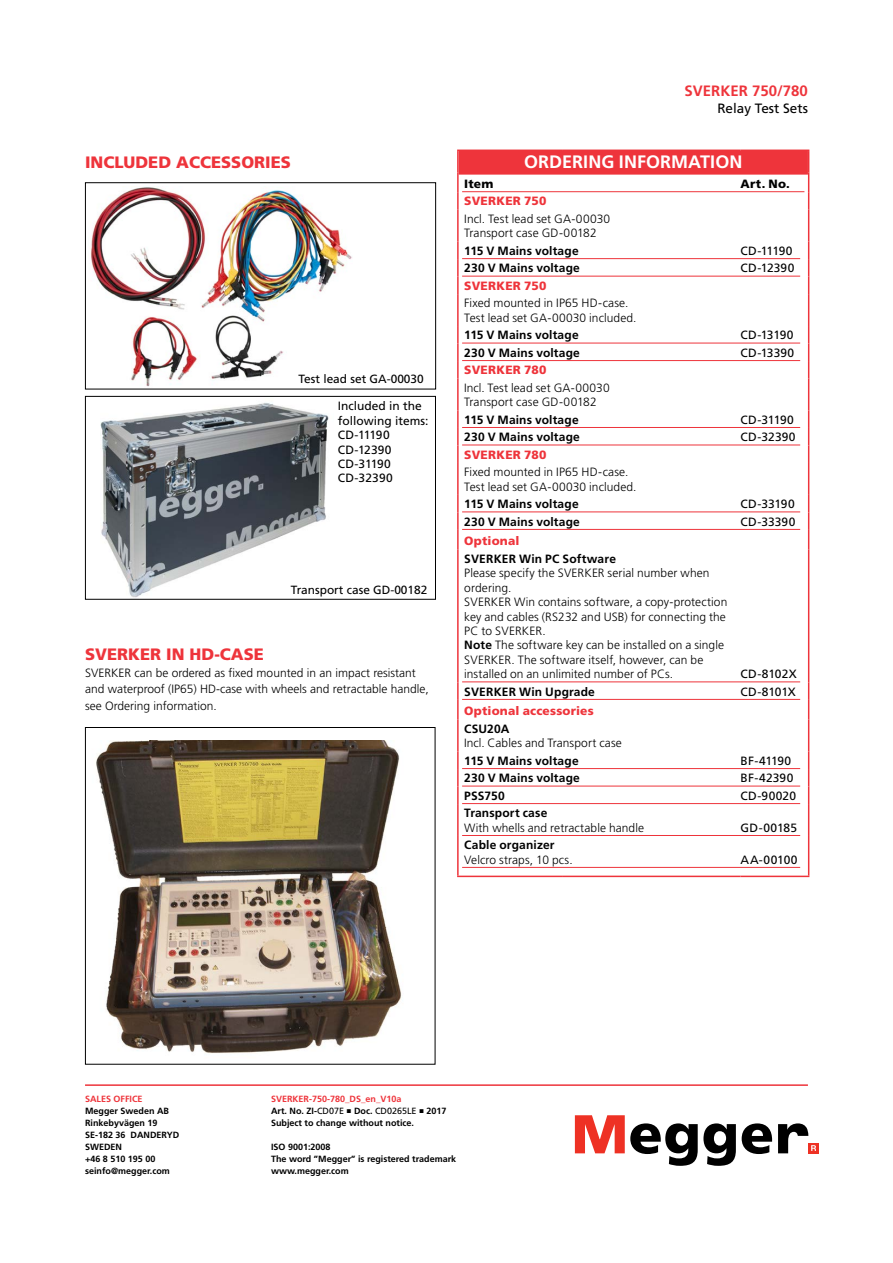
<style>
.page{position:relative;width:893px;height:1263px;background:#fff}
.page>*{position:absolute;margin:0;border:0;box-sizing:border-box;transform-origin:0 0}
.t1{font:700 18px "Frutiger LT Std";color:#fff}
.t2{font:900 16.5px "Frutiger LT Std";color:#ee343b}
.t3{font:700 15px "Frutiger LT Std";color:#ee343b}
.t4{font:13.5px "Frutiger LT Std";color:#000}
.t5{font:300 12px/14.4px "Frutiger LT Std";letter-spacing:.005em;color:#000}
.t6{font:700 12px "Frutiger LT Std";letter-spacing:.015em;color:#000}
.t7{font:12px/14.4px "Frutiger LT Std";letter-spacing:.005em;color:#000}
.t8{font:900 12px "Frutiger LT Std";letter-spacing:.015em;color:#ee343b}
.t9{font:900 12px "Frutiger LT Std";letter-spacing:.015em;color:#000}
.t10{font:11.85px "Frutiger LT Std";color:#000}
.t11{font:700 9px/12px "Frutiger LT Std";color:#000}
.t12{font:700 9px "Frutiger LT Std";color:#ee343b}
.s1{font-weight:700}
.s2{color:#ee343b}
.s3{font-weight:400}
</style>
<div class="page">
<div style="left:808px;top:1143px;width:11px;height:10px;background:#ee3124"></div>
<svg style="left:575px;top:1115px;width:161px;height:51px"></svg>
<svg style="left:742px;top:1123px;width:30px;height:31px"></svg>
<svg style="left:778px;top:1123px;width:38px;height:30px"></svg>
<hr style="left:85px;top:1084px;width:723px;height:2px;background:#ee343b">
<hr style="left:457px;top:150px;width:105px;height:1px;background:#ee343b">
<hr style="left:457px;top:151px;width:2px;height:21px;background:#ee343b">
<hr style="left:562px;top:150px;width:179px;height:1px;background:#ee343b">
<hr style="left:741px;top:150px;width:68px;height:1px;background:#ee343b">
<hr style="left:457px;top:172px;width:2px;height:20px;background:#ee343b">
<svg style="left:457px;top:192px;width:2px;height:18px"></svg>
<svg style="left:808px;top:151px;width:1px;height:59px"></svg>
<hr style="left:457px;top:210px;width:2px;height:32px;background:#ee343b">
<hr style="left:808px;top:210px;width:1px;height:32px;background:#ee343b">
<svg style="left:457px;top:242px;width:2px;height:52px"></svg>
<svg style="left:808px;top:242px;width:1px;height:52px"></svg>
<hr style="left:457px;top:294px;width:2px;height:32px;background:#ee343b">
<hr style="left:808px;top:294px;width:1px;height:32px;background:#ee343b">
<svg style="left:457px;top:326px;width:2px;height:52px"></svg>
<svg style="left:808px;top:326px;width:1px;height:52px"></svg>
<hr style="left:457px;top:378px;width:2px;height:32px;background:#ee343b">
<hr style="left:808px;top:378px;width:1px;height:32px;background:#ee343b">
<svg style="left:457px;top:410px;width:2px;height:53px"></svg>
<svg style="left:808px;top:410px;width:1px;height:53px"></svg>
<hr style="left:457px;top:463px;width:2px;height:32px;background:#ee343b">
<hr style="left:808px;top:463px;width:1px;height:32px;background:#ee343b">
<svg style="left:457px;top:495px;width:2px;height:35px"></svg>
<hr style="left:457px;top:530px;width:2px;height:20px;background:#ee343b">
<svg style="left:808px;top:495px;width:1px;height:55px"></svg>
<hr style="left:457px;top:550px;width:2px;height:132px;background:#ee343b">
<hr style="left:808px;top:550px;width:1px;height:132px;background:#ee343b">
<svg style="left:457px;top:682px;width:2px;height:18px"></svg>
<hr style="left:457px;top:700px;width:2px;height:20px;background:#ee343b">
<svg style="left:808px;top:682px;width:1px;height:38px"></svg>
<hr style="left:457px;top:720px;width:2px;height:31px;background:#ee343b">
<hr style="left:808px;top:720px;width:1px;height:31px;background:#ee343b">
<svg style="left:457px;top:751px;width:2px;height:53px"></svg>
<svg style="left:808px;top:751px;width:1px;height:53px"></svg>
<hr style="left:457px;top:804px;width:2px;height:32px;background:#ee343b">
<hr style="left:808px;top:804px;width:1px;height:32px;background:#ee343b">
<hr style="left:457px;top:836px;width:2px;height:40px;background:#ee343b">
<hr style="left:808px;top:836px;width:1px;height:40px;background:#ee343b">
<hr style="left:457px;top:876px;width:105px;height:1px;background:#ee343b">
<hr style="left:562px;top:876px;width:179px;height:1px;background:#ee343b">
<hr style="left:741px;top:876px;width:68px;height:1px;background:#ee343b">
<div style="left:459px;top:151px;width:349px;height:24px;background:#ee343b"></div>
<hr style="left:462px;top:191px;width:342px;height:1px;background:#ee343b">
<hr style="left:462px;top:258px;width:338px;height:1px;background:#ee343b">
<hr style="left:462px;top:276px;width:338px;height:1px;background:#ee343b">
<hr style="left:462px;top:343px;width:338px;height:1px;background:#ee343b">
<hr style="left:462px;top:360px;width:338px;height:1px;background:#ee343b">
<hr style="left:462px;top:427px;width:338px;height:1px;background:#ee343b">
<hr style="left:462px;top:445px;width:338px;height:1px;background:#ee343b">
<hr style="left:462px;top:511px;width:338px;height:1px;background:#ee343b">
<hr style="left:462px;top:529px;width:338px;height:1px;background:#ee343b">
<hr style="left:462px;top:681px;width:338px;height:1px;background:#ee343b">
<hr style="left:462px;top:699px;width:338px;height:1px;background:#ee343b">
<hr style="left:462px;top:768px;width:338px;height:1px;background:#ee343b">
<hr style="left:462px;top:786px;width:338px;height:1px;background:#ee343b">
<hr style="left:462px;top:803px;width:338px;height:1px;background:#ee343b">
<hr style="left:462px;top:835px;width:338px;height:1px;background:#ee343b">
<hr style="left:462px;top:867px;width:338px;height:1px;background:#ee343b">
<img style="left:91px;top:186px;width:261px;height:201px">
<div style="left:85px;top:182px;width:351px;height:207px;border:1px solid #000"></div>
<img style="left:100px;top:402px;width:229px;height:196px">
<div style="left:85px;top:396px;width:351px;height:204px;border:1px solid #000"></div>
<img style="left:96px;top:740px;width:306px;height:314px">
<div style="left:85px;top:727px;width:350px;height:337px;border:1px solid #000"></div>
<h2 class="t2" style="left:85px;top:153px;width:207px">INCLUDED ACCESSORIES</h2>
<p class="t10" style="left:298px;top:372px;width:127px">Test lead set GA-00030</p>
<p class="t7" style="left:338px;top:399px;width:92px">Included in the following items:<br>CD-11190<br>CD-12390<br>CD-31190<br>CD-32390</p>
<p class="t10" style="left:291px;top:583px;width:138px">Transport case GD-00182</p>
<h2 class="t2" style="left:85px;top:644px;width:180px">SVERKER IN HD-CASE</h2>
<p class="t5" style="left:85px;top:664px;width:345px;line-height:16.5px">SVERKER can be ordered as fixed mounted in an impact resistant and waterproof (IP65) HD-case with wheels and retractable handle, see Ordering information.</p>
<p class="t3" style="left:684px;top:82px;width:125px">SVERKER 750/780</p>
<p class="t4" style="left:717px;top:100px;width:92px">Relay Test Sets</p>
<h1 class="t1" style="left:524px;top:151px;width:220px">ORDERING INFORMATION</h1>
<p class="t9" style="left:464px;top:176px;width:31px">Item</p>
<p class="t9" style="left:741px;top:176px;width:51px">Art. No.</p>
<p class="t8" style="left:464px;top:194px;width:84px">SVERKER 750</p>
<p class="t5" style="left:464px;top:212px;width:148px">Incl. Test lead set GA-00030<br>Transport case GD-00182</p>
<p class="t6" style="left:464px;top:244px;width:116px">115 V Mains voltage</p>
<p class="t7" style="left:741px;top:244px;width:53px">CD-11190</p>
<p class="t6" style="left:464px;top:261px;width:117px">230 V Mains voltage</p>
<p class="t7" style="left:741px;top:261px;width:55px">CD-12390</p>
<p class="t8" style="left:464px;top:278px;width:84px">SVERKER 750</p>
<p class="t5" style="left:464px;top:296px;width:174px">Fixed mounted in IP65 HD-case.<br>Test lead set GA-00030 included.</p>
<p class="t6" style="left:464px;top:328px;width:116px">115 V Mains voltage</p>
<p class="t7" style="left:741px;top:328px;width:54px">CD-13190</p>
<p class="t6" style="left:464px;top:346px;width:117px">230 V Mains voltage</p>
<p class="t7" style="left:741px;top:345px;width:55px">CD-13390</p>
<p class="t8" style="left:464px;top:363px;width:84px">SVERKER 780</p>
<p class="t5" style="left:464px;top:381px;width:147px">Incl. Test lead set GA-00030<br>Transport case GD-00182</p>
<p class="t6" style="left:464px;top:412px;width:116px">115 V Mains voltage</p>
<p class="t7" style="left:741px;top:412px;width:55px">CD-31190</p>
<p class="t6" style="left:464px;top:430px;width:117px">230 V Mains voltage</p>
<p class="t7" style="left:741px;top:430px;width:56px">CD-32390</p>
<p class="t8" style="left:464px;top:447px;width:84px">SVERKER 780</p>
<p class="t5" style="left:464px;top:465px;width:174px">Fixed mounted in IP65 HD-case.<br>Test lead set GA-00030 included.</p>
<p class="t6" style="left:464px;top:497px;width:116px">115 V Mains voltage</p>
<p class="t7" style="left:741px;top:497px;width:56px">CD-33190</p>
<p class="t6" style="left:464px;top:514px;width:117px">230 V Mains voltage</p>
<p class="t7" style="left:741px;top:514px;width:56px">CD-33390</p>
<p class="t8" style="left:464px;top:534px;width:57px">Optional</p>
<p class="t6" style="left:464px;top:552px;width:153px">SVERKER Win PC Software</p>
<p class="t5" style="left:464px;top:566px;width:265px">Please specify the SVERKER serial number when ordering.<br>SVERKER Win contains software, a copy-protection key and cables (RS232 and USB) for connecting the PC to SVERKER.<br><span class="s1">Note</span> The software key can be installed on a single SVERKER. The software itself, however, can be installed on an unlimited number of PCs.</p>
<p class="t7" style="left:741px;top:667px;width:58px">CD-8102X</p>
<p class="t6" style="left:464px;top:684px;width:132px">SVERKER Win Upgrade</p>
<p class="t7" style="left:741px;top:684px;width:57px">CD-8101X</p>
<p class="t8" style="left:464px;top:704px;width:131px">Optional accessories</p>
<p class="t6" style="left:464px;top:722px;width:47px">CSU20A</p>
<p class="t5" style="left:464px;top:736px;width:159px">Incl. Cables and Transport case</p>
<p class="t6" style="left:464px;top:753px;width:116px">115 V Mains voltage</p>
<p class="t7" style="left:741px;top:753px;width:52px">BF-41190</p>
<p class="t6" style="left:464px;top:771px;width:117px">230 V Mains voltage</p>
<p class="t7" style="left:741px;top:771px;width:54px">BF-42390</p>
<p class="t6" style="left:464px;top:788px;width:42px">PSS750</p>
<p class="t7" style="left:741px;top:788px;width:57px">CD-90020</p>
<p class="t6" style="left:464px;top:806px;width:85px">Transport case</p>
<p class="t5" style="left:464px;top:820px;width:181px">With whells and retractable handle</p>
<p class="t7" style="left:741px;top:820px;width:58px">GD-00185</p>
<p class="t6" style="left:464px;top:838px;width:92px">Cable organizer</p>
<p class="t5" style="left:464px;top:852px;width:110px">Velcro straps, 10 pcs.</p>
<p class="t7" style="left:741px;top:852px;width:58px">AA-00100</p>
<p class="t12" style="left:85px;top:1093px;width:59px">SALES OFFICE</p>
<p class="t11" style="left:85px;top:1105px;width:96px">Megger Sweden AB<br>Rinkebyvägen 19<br>SE-182 36 DANDERYD<br>SWEDEN<br>+46 8 510 195 00 seinfo@megger.com</p>
<p class="t11" style="left:271px;top:1093px;width:177px"><span class="s2">SVERKER-750-780_DS_en_V10a<br></span>Art. No. ZI-<span class="s3">CD07E</span> ▪ Doc. <span class="s3">CD0265LE</span> ▪ 2017<br>Subject to change without notice.</p>
<p class="t11" style="left:271px;top:1141px;width:187px">ISO 9001:2008<br>The word ”Megger” is registered trademark www.megger.com</p>
</div>
